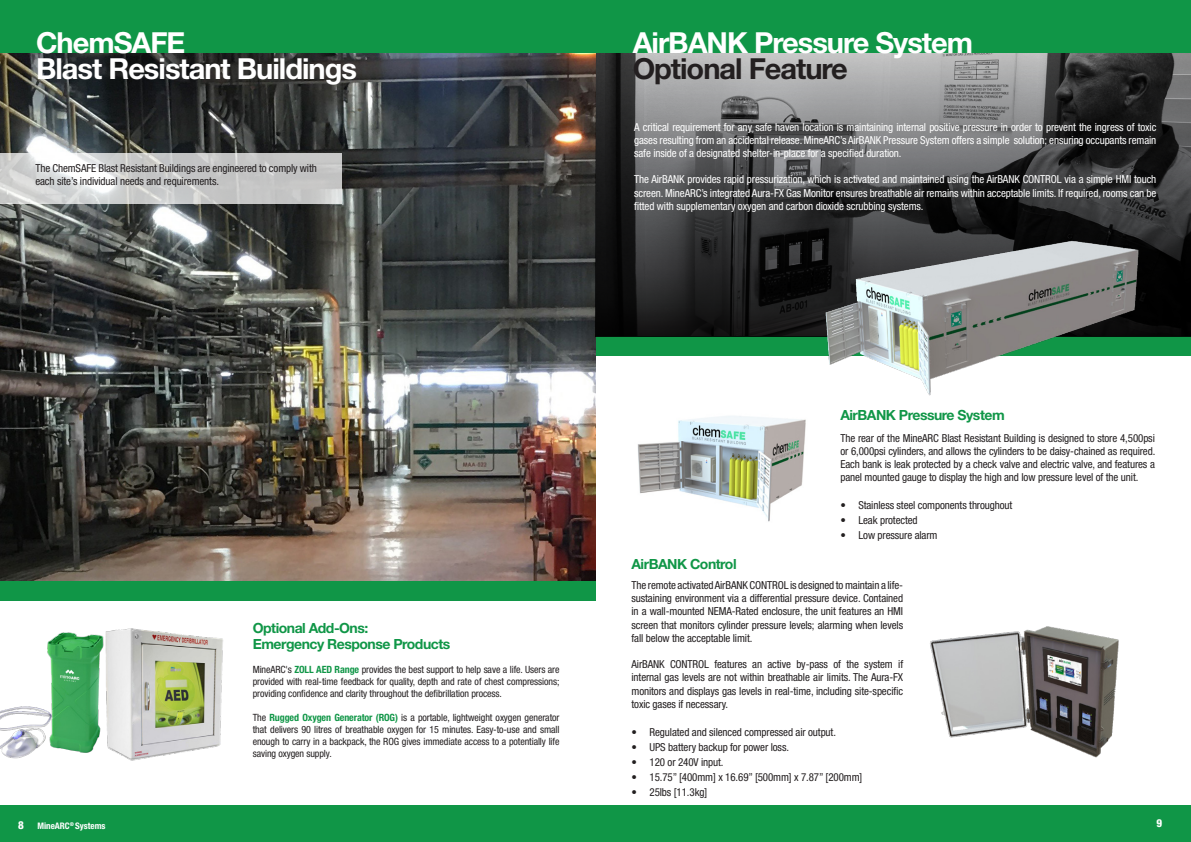
<style>
.page{position:relative;width:1191px;height:842px;background:#fff}
.page>*{position:absolute;margin:0;border:0;box-sizing:border-box;transform-origin:0 0}
.t1{font:700 29px "Helvetica Neue LT Std";letter-spacing:-.035em;color:#fff}
.t2{font:700 29px "Helvetica Neue LT Std";letter-spacing:-.035em;color:#231f20}
.t3{font:700 14px/16.8px "Helvetica Neue LT Std";letter-spacing:-.035em;color:#109647}
.t4{font:condensed 11px/13.2px "Helvetica Neue LT Std";letter-spacing:-.01em;color:#231f20;text-align:justify}
.t5{font:condensed 11px/13.2px "Helvetica Neue LT Std";letter-spacing:-.01em;color:#fff;text-align:justify}
.t6{font:800 condensed 11px "Helvetica Neue LT Std";color:#fff}
.t7{font:condensed 10px/12px "Helvetica Neue LT Std";letter-spacing:-.01em;color:#231f20;text-align:justify}
.t8{font:700 condensed 9px "Helvetica Neue LT Std";color:#fff}
.s1{font-weight:700;color:#109647}
.s2{font-weight:800;font-size:11px}
</style>
<div class="page">
<div style="left:596px;top:805px;width:595px;height:37px;background:#109647"></div>
<div style="left:0;top:805px;width:596px;height:37px;background:#109647"></div>
<div style="left:596px;top:0;width:595px;height:53px;background:#109647"></div>
<div style="left:0;top:0;width:596px;height:53px;background:#109647"></div>
<div style="left:595px;top:336px;width:596px;height:20px;background:#109647"></div>
<img style="left:930px;top:626px;width:189px;height:132px">
<img style="left:0;top:53px;width:595px;height:528px">
<svg style="left:0;top:153px;width:342px;height:51px;background:#d0d1d0"></svg>
<svg style="left:595px;top:56px;width:596px;height:281px;background:#4c4c4d"></svg>
<img style="left:818px;top:228px;width:339px;height:168px">
<img style="left:637px;top:416px;width:169px;height:106px">
<div style="left:0;top:581px;width:596px;height:19px;background:#109647"></div>
<img style="left:0;top:632px;width:90px;height:127px">
<img style="left:90px;top:628px;width:133px;height:133px">
<p class="t1" style="left:36px;top:25px;width:151px">ChemSAFE</p>
<p class="t1" style="left:36px;top:51px;width:322px">Blast Resistant Buildings</p>
<p class="t4" style="left:35px;top:162px;width:283px">The ChemSAFE Blast Resistant Buildings are engineered to comply with each site’s individual needs and requirements.</p>
<p class="t1" style="left:632px;top:25px;width:342px">AirBANK Pressure System</p>
<p class="t2" style="left:632px;top:51px;width:217px">Optional Feature</p>
<p class="t5" style="left:634px;top:120px;width:524px">A critical requirement for any safe haven location is maintaining internal positive pressure in order to prevent the ingress of toxic gases resulting from an accidental release. MineARC’s AirBANK Pressure System offers a simple solution; ensuring occupants remain safe inside of a designated shelter-in-place for a specified duration.</p>
<p class="t5" style="left:634px;top:173px;width:524px">The AirBANK provides rapid pressurization, which is activated and maintained using the AirBANK CONTROL via a simple HMI touch screen. MineARC’s integrated Aura-FX Gas Monitor ensures breathable air remains within acceptable limits. If required, rooms can be fitted with supplementary oxygen and carbon dioxide scrubbing systems.</p>
<p class="t3" style="left:253px;top:619px;width:199px">Optional Add-Ons:<br>Emergency Response Products</p>
<p class="t7" style="left:253px;top:664px;width:308px">MineARC's <span class="s1">ZOLL AED Range</span> provides the best support to help save a life. Users are provided with real-time feedback for quality, depth and rate of chest compressions; providing confidence and clarity throughout the defibrillation process.</p>
<p class="t7" style="left:253px;top:712px;width:308px">The <span class="s1">Rugged Oxygen Generator (ROG)</span> is a portable, lightweight oxygen generator that delivers 90 litres of breathable oxygen for 15 minutes. Easy-to-use and small enough to carry in a backpack, the ROG gives immediate access to a potentially life saving oxygen supply.</p>
<p class="t3" style="left:840px;top:406px;width:166px">AirBANK Pressure System</p>
<p class="t4" style="left:840px;top:431px;width:316px">The rear of the MineARC Blast Resistant Building is designed to store 4,500psi or 6,000psi cylinders, and allows the cylinders to be daisy-chained as required.<br>Each bank is leak protected by a check valve and electric valve, and features a panel mounted gauge to display the high and low pressure level of the unit.</p>
<p class="t4" style="left:840px;top:499px;width:174px">• Stainless steel components throughout</p>
<p class="t4" style="left:840px;top:514px;width:79px">• Leak protected</p>
<p class="t4" style="left:840px;top:529px;width:99px">• Low pressure alarm</p>
<p class="t4" style="left:631px;top:578px;width:273px">The remote activated AirBANK CONTROL is designed to maintain a life&shy;sustaining environment via a differential pressure device. Contained in a wall-mounted NEMA-Rated enclosure, the unit features an HMI screen that monitors cylinder pressure levels; alarming when levels fall below the acceptable limit.</p>
<p class="t4" style="left:631px;top:658px;width:273px">AirBANK CONTROL features an active by-pass of the system if internal gas levels are not within breathable air limits. The Aura-FX monitors and displays gas levels in real-time, including site-specific toxic gases if necessary.</p>
<p class="t4" style="left:631px;top:725px;width:206px">• Regulated and silenced compressed air output.</p>
<p class="t4" style="left:631px;top:740px;width:159px">• UPS battery backup for power loss.</p>
<p class="t4" style="left:631px;top:755px;width:93px">• 120 or 240V input.</p>
<p class="t4" style="left:631px;top:770px;width:232px">• 15.75” [400mm] x 16.69” [500mm] x 7.87” [200mm]</p>
<p class="t4" style="left:631px;top:785px;width:77px">• 25lbs [11.3kg]</p>
<p class="t3" style="left:631px;top:555px;width:107px">AirBANK Control</p>
<p class="t8" style="left:18px;top:820px;width:89px"><span class="s2">8</span> MineARC<sup>®</sup> Systems</p>
<p class="t6" style="left:1156px;top:816px;width:7px">9</p>
</div>
